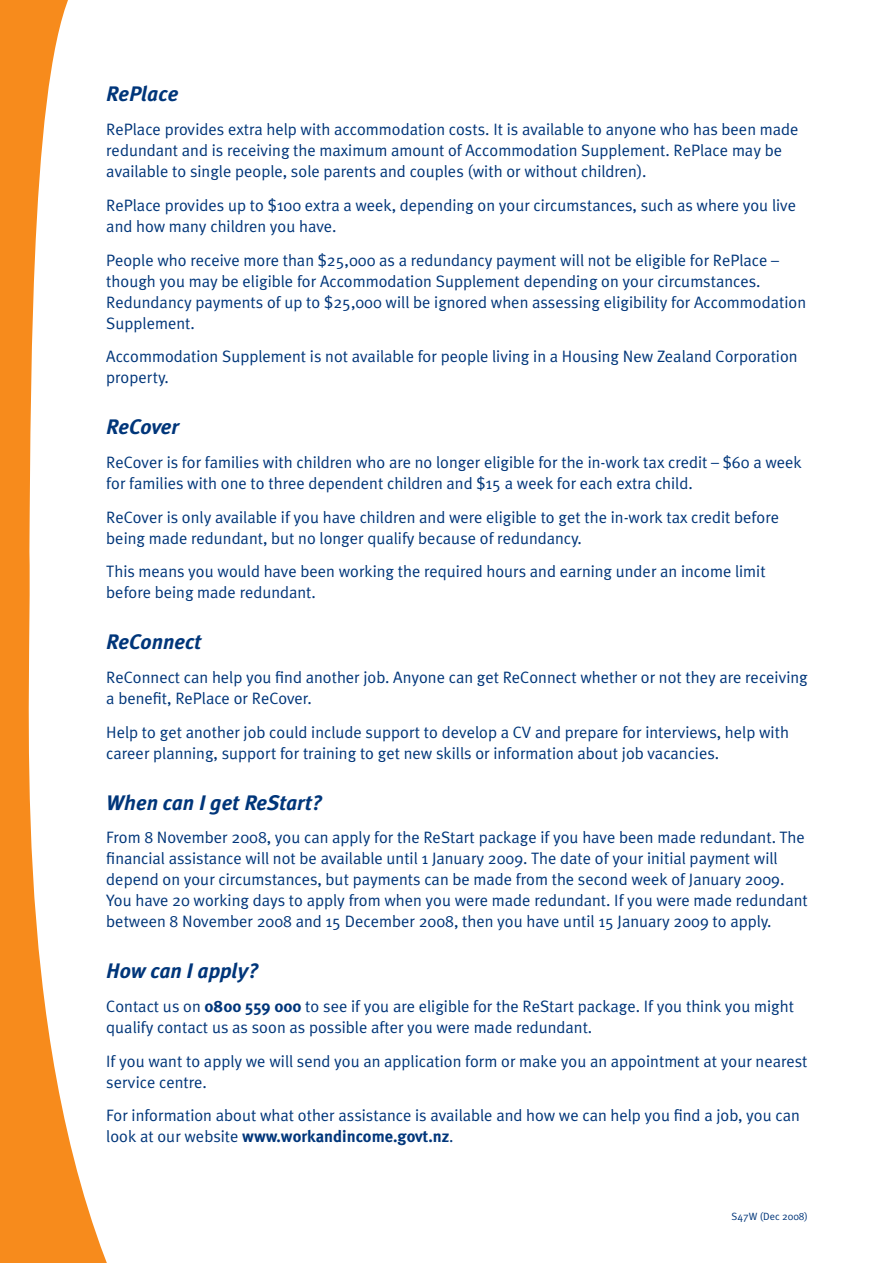
<style>
.page{position:relative;width:893px;height:1263px;background:#fff}
.page>*{position:absolute;margin:0;border:0;box-sizing:border-box;transform-origin:0 0}
.question{font:italic 700 21px "Meta Plus";color:#00367a}
.body{font:16.5px/21px "Meta Plus Normal";color:#00367a}
.body-2{font:10.5px "Meta Plus Normal";color:#00367a}
.s1{font-family:"Meta Plus";font-weight:700}
</style>
<div class="page">
<svg style="left:0;top:0;width:107px;height:1263px"></svg>
<p class="question" style="left:106px;top:82px;width:74px">RePlace</p>
<p class="body" style="left:106px;top:119px;width:694px">RePlace provides extra help with accommodation costs. It is available to anyone who has been made redundant and is receiving the maximum amount of Accommodation Supplement. RePlace may be available to single people, sole parents and couples (with or without children).</p>
<p class="body" style="left:106px;top:194px;width:691px">RePlace provides up to $100 extra a week, depending on your circumstances, such as where you live and how many children you have.</p>
<p class="body" style="left:106px;top:249px;width:701px">People who receive more than $25,000 as a redundancy payment will not be eligible for RePlace – though you may be eligible for Accommodation Supplement depending on your circumstances.<br>Redundancy payments of up to $25,000 will be ignored when assessing eligibility for Accommodation Supplement.</p>
<p class="body" style="left:106px;top:346px;width:693px">Accommodation Supplement is not available for people living in a Housing New Zealand Corporation property.</p>
<p class="question" style="left:106px;top:415px;width:74px">ReCover</p>
<p class="body" style="left:106px;top:451px;width:697px">ReCover is for families with children who are no longer eligible for the in-work tax credit – $60 a week for families with one to three dependent children and $15 a week for each extra child.</p>
<p class="body" style="left:106px;top:506px;width:674px">ReCover is only available if you have children and were eligible to get the in-work tax credit before being made redundant, but no longer qualify because of redundancy.</p>
<p class="body" style="left:106px;top:561px;width:661px">This means you would have been working the required hours and earning under an income limit before being made redundant.</p>
<p class="question" style="left:106px;top:630px;width:97px">ReConnect</p>
<p class="body" style="left:106px;top:666px;width:703px">ReConnect can help you find another job. Anyone can get ReConnect whether or not they are receiving a benefit, RePlace or ReCover.</p>
<p class="body" style="left:106px;top:721px;width:684px">Help to get another job could include support to develop a CV and prepare for interviews, help with career planning, support for training to get new skills or information about job vacancies.</p>
<p class="question" style="left:106px;top:790px;width:218px">When can I get ReStart?</p>
<p class="body" style="left:106px;top:827px;width:703px">From 8 November 2008, you can apply for the ReStart package if you have been made redundant. The financial assistance will not be available until 1 January 2009. The date of your initial payment will depend on your circumstances, but payments can be made from the second week of January 2009.<br>You have 20 working days to apply from when you were made redundant. If you were made redundant between 8 November 2008 and 15 December 2008, then you have until 15 January 2009 to apply.</p>
<p class="question" style="left:106px;top:959px;width:154px">How can I apply?</p>
<p class="body" style="left:106px;top:995px;width:689px">Contact us on <span class="s1">0800 559 000</span> to see if you are eligible for the ReStart package. If you think you might qualify contact us as soon as possible after you were made redundant.</p>
<p class="body" style="left:106px;top:1050px;width:703px">If you want to apply we will send you an application form or make you an appointment at your nearest service centre.</p>
<p class="body" style="left:106px;top:1105px;width:695px">For information about what other assistance is available and how we can help you find a job, you can look at our website <span class="s1">www.workandincome.govt.nz</span>.</p>
<p class="body-2" style="left:732px;top:1210px;width:78px">S47W (Dec 2008)</p>
</div>
